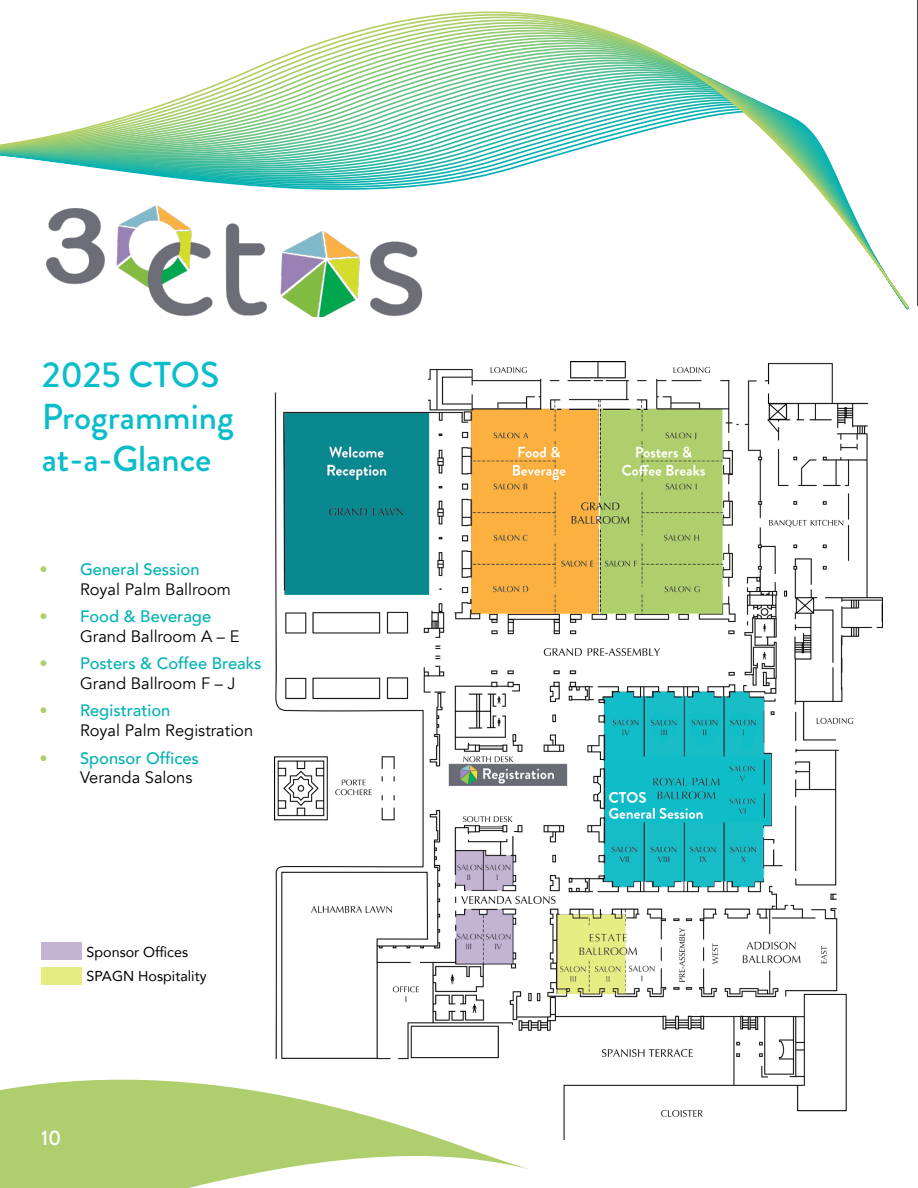
<style>
.page{position:relative;width:918px;height:1188px;background:#fff}
.page>*{position:absolute;margin:0;border:0;box-sizing:border-box;transform-origin:0 0}
.t1{font:500 36px/42px "Brandon Grotesque";color:#09bdcb}
.t2{font:500 21px "Brandon Grotesque";color:#fff}
.t3{font:16.5px/19.8px "Avenir";color:#000}
.t4{font:500 16.5px/19.8px "Avenir";color:#00b1b3}
.t5{font:14.25px/24.3px "Avenir";color:#000}
.s1{color:#afcf6d}
.s2{font-weight:500;color:#00b1b3}
.s3{font-weight:400;color:#afcf6d}
.s4{font-weight:400;color:#000}
</style>
<div class="page">
<svg style="left:0;top:1079px;width:528px;height:109px;fill:#afcf6e"></svg>
<svg style="left:917px;top:0;width:1px;height:306px"></svg>
<div style="left:41px;top:942px;width:40px;height:18px;background:#c3b4d4"></div>
<div style="left:41px;top:967px;width:40px;height:18px;background:#e7ec80"></div>
<img style="left:274px;top:402px;width:608px;height:738px">
<svg style="left:0;top:11px;width:909px;height:299px"></svg>
<svg style="left:0;top:252px;width:843px;height:152px"></svg>
<svg style="left:460px;top:765px;width:17px;height:19px"></svg>
<img style="left:42px;top:205px;width:384px;height:111px">
<h1 class="t1" style="left:42px;top:354px;width:193px">2025 CTOS<br>Programming at-a-Glance</h1>
<p class="t3" style="left:80px;top:560px;width:152px;text-indent:-41px"><span class="s1">•</span> <span class="s2">General Session<br></span>Royal Palm Ballroom</p>
<p class="t3" style="left:80px;top:607px;width:161px;text-indent:-40px"><span class="s1">•</span> <span class="s2">Food &amp; Beverage<br></span>Grand Ballroom A – E</p>
<p class="t4" style="left:80px;top:653px;width:183px;text-indent:-40px"><span class="s3">•</span> Posters &amp; Coffee Breaks<br><span class="s4">Grand Ballroom F – J</span></p>
<p class="t3" style="left:80px;top:701px;width:175px;text-indent:-41px"><span class="s1">•</span> <span class="s2">Registration<br></span>Royal Palm Registration</p>
<p class="t4" style="left:80px;top:747px;width:120px;text-indent:-41px"><span class="s3">•</span> Sponsor Offices<br><span class="s4">Veranda Salons</span></p>
<p class="t5" style="left:87px;top:939px;width:122px">Sponsor Offices<br>SPAGN Hospitality</p>
<p class="t2" style="left:41px;top:1123px;width:22px">10</p>
</div>
